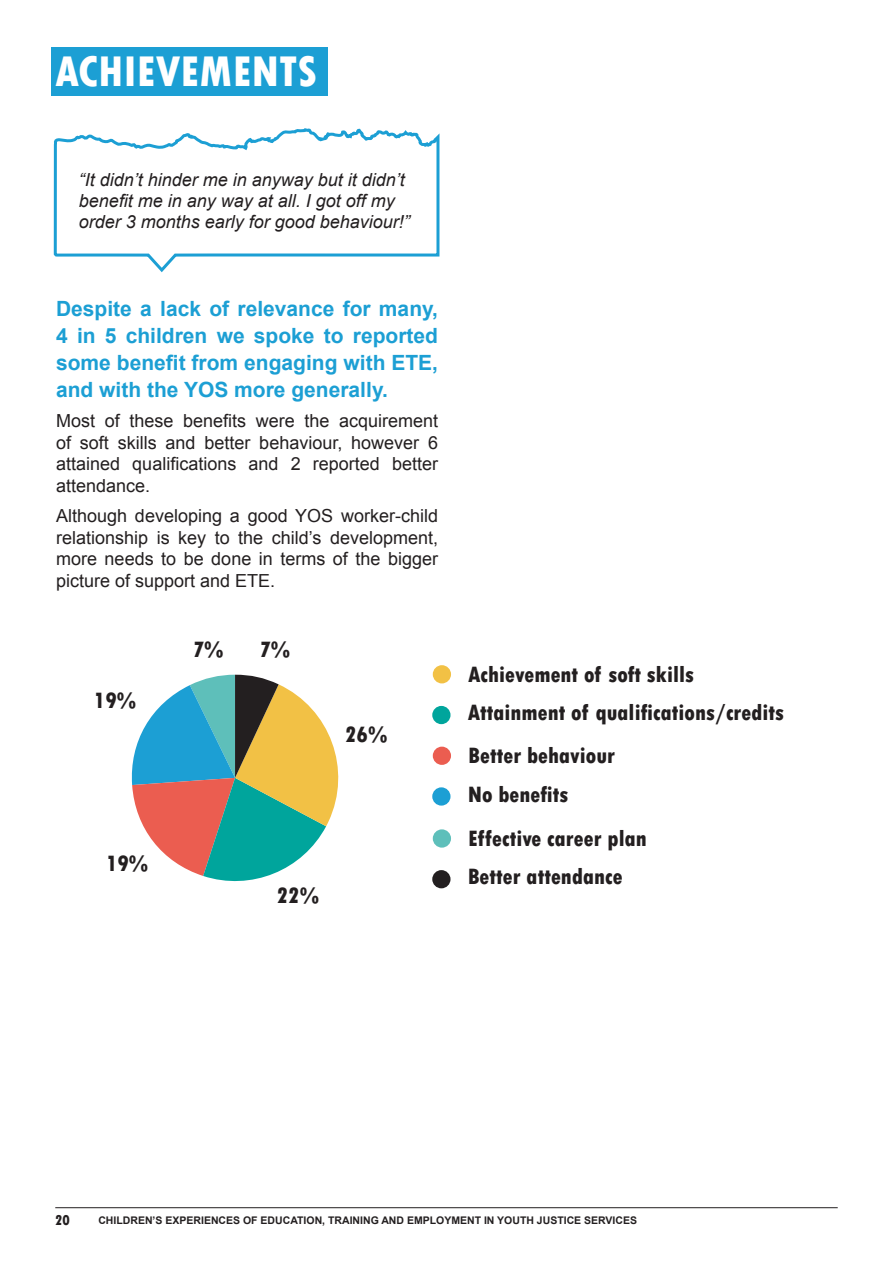
<style>
.page{position:relative;width:893px;height:1263px;background:#fff}
.page>*{position:absolute;margin:0;border:0;box-sizing:border-box;transform-origin:0 0}
.t1{font:800 condensed 45px "Tw Cen";color:#fff}
.t2{font:800 condensed 23.25px/38.2px "Tw Cen";color:#231f20}
.body{font:700 21px/27px "Arial";color:#1c9fd4;text-align:justify}
.body-2{font:18px/21.6px "Arial";color:#231f20;text-align:justify}
.Caption_-_Black{font:italic 18px/21px "Arial";color:#231f20}
.t3{font:800 condensed 15px "Tw Cen";color:#231f20}
.t4{font:700 10.5px "Arial";color:#231f20}
</style>
<div class="page">
<svg style="left:52px;top:47px;width:390px;height:1162px"></svg>
<div style="left:51px;top:48px;width:276px;height:48px;background:#1c9fd4"></div>
<svg style="left:129px;top:675px;width:224px;height:216px"></svg>
<div style="left:433px;top:829px;width:18px;height:19px;background:#5ebfba;border-radius:50%"></div>
<div style="left:432px;top:870px;width:18px;height:18px;background:#231f20;border-radius:50%"></div>
<div style="left:433px;top:747px;width:18px;height:18px;background:#eb5d50;border-radius:50%"></div>
<div style="left:432px;top:787px;width:18px;height:19px;background:#1c9fd4;border-radius:50%"></div>
<div style="left:433px;top:665px;width:18px;height:18px;background:#f2c145;border-radius:50%"></div>
<div style="left:432px;top:706px;width:18px;height:18px;background:#00a59c;border-radius:50%"></div>
<hr style="left:55px;top:1207px;width:783px;height:1px;background:#231f20">
<h1 class="t1" style="left:55px;top:45px;width:263px">ACHIEVEMENTS</h1>
<p class="Caption_-_Black" style="left:79px;top:169px;width:333px">“It didn’t hinder me in anyway but it didn’t benefit me in any way at all. I got off my order 3 months early for good behaviour!”</p>
<p class="body" style="left:56px;top:296px;width:383px">Despite a lack of relevance for many, 4 in 5 children we spoke to reported some benefit from engaging with ETE, and with the YOS more generally.</p>
<p class="body-2" style="left:56px;top:410px;width:383px">Most of these benefits were the acquirement of soft skills and better behaviour, however 6 attained qualifications and 2 reported better attendance.</p>
<p class="body-2" style="left:56px;top:505px;width:383px">Although developing a good YOS worker-child relationship is key to the child’s development, more needs to be done in terms of the bigger picture of support and ETE.</p>
<p class="t2" style="left:94px;top:681px;width:44px">19%</p>
<p class="t2" style="left:106px;top:844px;width:44px">19%</p>
<p class="t2" style="left:193px;top:630px;width:32px">7%</p>
<p class="t2" style="left:259px;top:630px;width:32px">7%</p>
<p class="t2" style="left:345px;top:715px;width:44px">26%</p>
<p class="t2" style="left:277px;top:876px;width:44px">22%</p>
<p class="t2" style="left:468px;top:655px;width:318px">Achievement of soft skills<br>Attainment of qualifications/credits</p>
<p class="t2" style="left:468px;top:737px;width:149px">Better behaviour<br>No benefits</p>
<p class="t2" style="left:468px;top:819px;width:180px">Effective career plan</p>
<p class="t2" style="left:468px;top:858px;width:156px">Better attendance</p>
<p class="t3" style="left:55px;top:1211px;width:16px">20</p>
<p class="t4" style="left:98px;top:1213px;width:540px">CHILDREN’S EXPERIENCES OF EDUCATION, TRAINING AND EMPLOYMENT IN YOUTH JUSTICE SERVICES</p>
</div>
